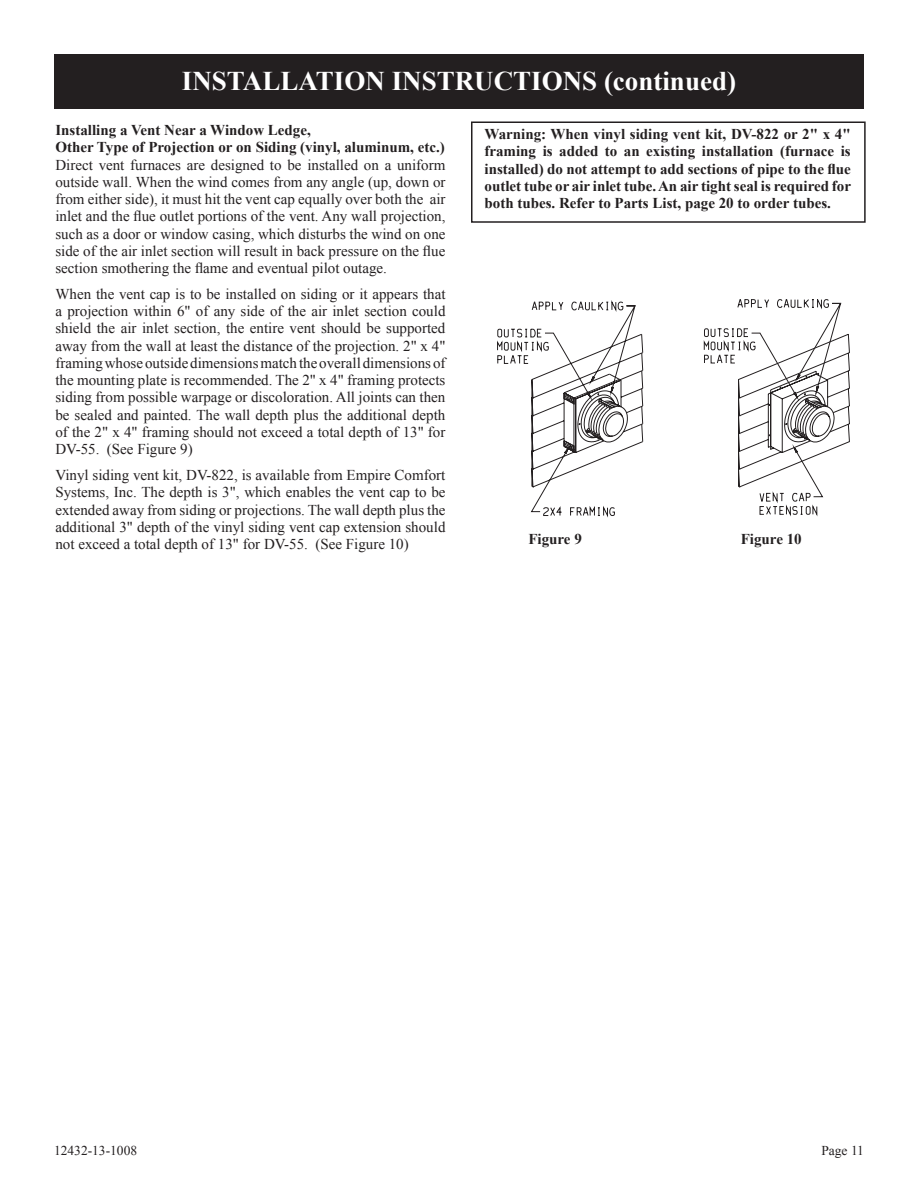
<style>
.page{position:relative;width:918px;height:1188px;background:#fff}
.page>*{position:absolute;margin:0;border:0;box-sizing:border-box;transform-origin:0 0}
.t1{font:700 27px "Times New Roman";color:#fff}
.t2{font:15px/17.2px "Times New Roman";color:#231f20;text-align:justify}
.t3{font:700 15px/17.2px "Times New Roman";color:#231f20;text-align:justify}
.t4{font:13.5px "Times New Roman";color:#231f20}
</style>
<div class="page">
<div style="left:471px;top:122px;width:395px;height:101px;border:2px solid #231f20"></div>
<svg style="left:611px;top:300px;width:239px;height:146px"></svg>
<svg style="left:497px;top:301px;width:344px;height:216px"></svg>
<div style="left:54px;top:54px;width:810px;height:54px;background:#231f20"></div>
<h1 class="t1" style="left:182px;top:63px;width:556px">INSTALLATION INSTRUCTIONS (continued)</h1>
<p class="t3" style="left:55px;top:121px;width:391px">Installing a Vent Near a Window Ledge,<br>Other Type of Projection or on Siding (vinyl, aluminum, etc.)</p>
<p class="t2" style="left:55px;top:156px;width:392px">Direct vent furnaces are designed to be installed on a uniform outside wall. When the wind comes from any angle (up, down or from either side), it must hit the vent cap equally over both the air inlet and the flue outlet portions of the vent. Any wall projection, such as a door or window casing, which disturbs the wind on one side of the air inlet section will result in back pressure on the flue section smothering the flame and eventual pilot outage.</p>
<p class="t2" style="left:55px;top:285px;width:392px">When the vent cap is to be installed on siding or it appears that a projection within 6" of any side of the air inlet section could shield the air inlet section, the entire vent should be supported away from the wall at least the distance of the projection. 2" x 4" framing whose outside dimensions match the overall dimensions of the mounting plate is recommended. The 2" x 4" framing protects siding from possible warpage or discoloration. All joints can then be sealed and painted. The wall depth plus the additional depth of the 2" x 4" framing should not exceed a total depth of 13" for DV-55. (See Figure 9)</p>
<p class="t2" style="left:55px;top:466px;width:392px">Vinyl siding vent kit, DV-822, is available from Empire Comfort Systems, Inc. The depth is 3", which enables the vent cap to be extended away from siding or projections. The wall depth plus the additional 3" depth of the vinyl siding vent cap extension should not exceed a total depth of 13" for DV-55. (See Figure 10)</p>
<p class="t3" style="left:484px;top:125px;width:368px">Warning: When vinyl siding vent kit, DV-822 or 2" x 4" framing is added to an existing installation (furnace is installed) do not attempt to add sections of pipe to the flue outlet tube or air inlet tube. An air tight seal is required for both tubes. Refer to Parts List, page 20 to order tubes.</p>
<p class="t3" style="left:528px;top:530px;width:55px">Figure 9</p>
<p class="t3" style="left:741px;top:530px;width:62px">Figure 10</p>
<p class="t4" style="left:54px;top:1142px;width:85px">12432-13-1008</p>
<p class="t4" style="left:821px;top:1142px;width:44px">Page 11</p>
</div>
